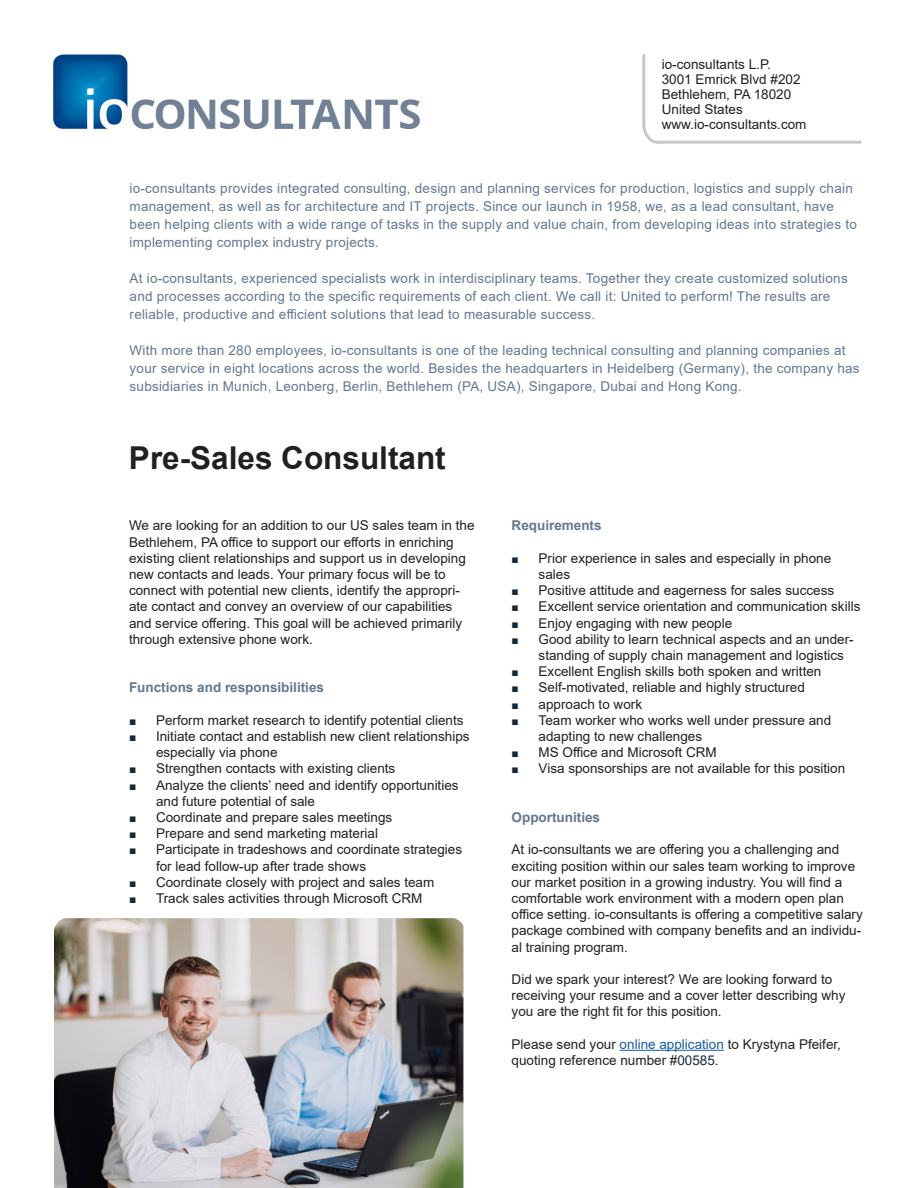
<style>
.page{position:relative;width:918px;height:1188px;background:#fff}
.page>*{position:absolute;margin:0;border:0;box-sizing:border-box;transform-origin:0 0}
.t1{font:700 31.5px "Arial";color:#231f20}
.t2{font:13.5px/16.2px "Arial";color:#231f20}
.t3{font:13.5px/18px "Arial";letter-spacing:.02em;color:#637791}
.t4{font:700 13.5px "Arial";color:#637791}
.s1{font-size:12px;color:#172938}
.s2{color:#175d9e}
.s3{color:#172938}
</style>
<div class="page">
<svg style="left:642px;top:54px;width:220px;height:90px"></svg>
<img style="left:53px;top:54px;width:367px;height:76px">
<hr style="left:620px;top:1050px;width:104px;height:1px;background:#175d9e">
<img style="left:54px;top:918px;width:409px;height:270px">
<p class="t2" style="left:662px;top:57px;width:146px;line-height:15px">io-consultants L.P.<br>3001 Emrick Blvd #202<br>Bethlehem, PA 18020<br>United States www.io-consultants.com</p>
<p class="t3" style="left:130px;top:179px;width:729px">io-consultants provides integrated consulting, design and planning services for production, logistics and supply chain management, as well as for architecture and IT projects. Since our launch in 1958, we, as a lead consultant, have been helping clients with a wide range of tasks in the supply and value chain, from developing ideas into strategies to implementing complex industry projects.</p>
<p class="t3" style="left:130px;top:269px;width:720px">At io-consultants, experienced specialists work in interdisciplinary teams. Together they create customized solutions and processes according to the specific requirements of each client. We call it: United to perform! The results are reliable, productive and efficient solutions that lead to measurable success.</p>
<p class="t3" style="left:130px;top:341px;width:731px">With more than 280 employees, io-consultants is one of the leading technical consulting and planning companies at your service in eight locations across the world. Besides the headquarters in Heidelberg (Germany), the company has subsidiaries in Munich, Leonberg, Berlin, Bethlehem (PA, USA), Singapore, Dubai and Hong Kong.</p>
<p class="t1" style="left:129px;top:436px;width:318px">Pre-Sales Consultant</p>
<p class="t2" style="left:129px;top:518px;width:347px">We are looking for an addition to our US sales team in the Bethlehem, PA office to support our efforts in enriching existing client relationships and support us in developing new contacts and leads. Your primary focus will be to connect with potential new clients, identify the appropri&shy;ate contact and convey an overview of our capabilities and service offering. This goal will be achieved primarily through extensive phone work.</p>
<p class="t4" style="left:129px;top:678px;width:197px">Functions and responsibilities</p>
<p class="t2" style="left:129px;top:712px;width:336px"><span class="s1">■</span> Perform market research to identify potential clients</p>
<p class="t2" style="left:156px;top:728px;width:315px;text-indent:-27px"><span class="s1">■</span> Initiate contact and establish new client relationships especially via phone</p>
<p class="t2" style="left:129px;top:761px;width:268px"><span class="s1">■</span> Strengthen contacts with existing clients</p>
<p class="t2" style="left:156px;top:777px;width:304px;text-indent:-27px"><span class="s1">■</span> Analyze the clients’ need and identify opportunities and future potential of sale</p>
<p class="t2" style="left:129px;top:809px;width:265px"><span class="s1">■</span> Coordinate and prepare sales meetings</p>
<p class="t2" style="left:129px;top:825px;width:251px"><span class="s1">■</span> Prepare and send marketing material</p>
<p class="t2" style="left:156px;top:842px;width:308px;text-indent:-27px"><span class="s1">■</span> Participate in tradeshows and coordinate strategies for lead follow-up after trade shows</p>
<p class="t2" style="left:129px;top:874px;width:307px"><span class="s1">■</span> Coordinate closely with project and sales team</p>
<p class="t2" style="left:129px;top:890px;width:295px"><span class="s1">■</span> Track sales activities through Microsoft CRM</p>
<p class="t4" style="left:512px;top:516px;width:92px">Requirements</p>
<p class="t2" style="left:539px;top:550px;width:294px;text-indent:-27px"><span class="s1">■</span> Prior experience in sales and especially in phone sales</p>
<p class="t2" style="left:512px;top:582px;width:324px"><span class="s1">■</span> Positive attitude and eagerness for sales success</p>
<p class="t2" style="left:512px;top:599px;width:350px"><span class="s1">■</span> Excellent service orientation and communication skills</p>
<p class="t2" style="left:512px;top:615px;width:222px"><span class="s1">■</span> Enjoy engaging with new people</p>
<p class="t2" style="left:539px;top:631px;width:317px;text-indent:-27px"><span class="s1">■</span> Good ability to learn technical aspects and an under&shy;standing of supply chain management and logistics</p>
<p class="t2" style="left:512px;top:663px;width:311px"><span class="s1">■</span> Excellent English skills both spoken and written</p>
<p class="t2" style="left:512px;top:680px;width:295px"><span class="s1">■</span> Self-motivated, reliable and highly structured</p>
<p class="t2" style="left:512px;top:696px;width:132px"><span class="s1">■</span> approach to work</p>
<p class="t2" style="left:539px;top:712px;width:294px;text-indent:-27px"><span class="s1">■</span> Team worker who works well under pressure and adapting to new challenges</p>
<p class="t2" style="left:512px;top:744px;width:207px"><span class="s1">■</span> MS Office and Microsoft CRM</p>
<p class="t2" style="left:512px;top:761px;width:335px"><span class="s1">■</span> Visa sponsorships are not available for this position</p>
<p class="t4" style="left:512px;top:808px;width:90px">Opportunities</p>
<p class="t2" style="left:512px;top:842px;width:353px">At io-consultants we are offering you a challenging and exciting position within our sales team working to improve our market position in a growing industry. You will find a comfortable work environment with a modern open plan office setting. io-consultants is offering a competitive salary package combined with company benefits and an individu&shy;al training program.</p>
<p class="t2" style="left:512px;top:971px;width:335px">Did we spark your interest? We are looking forward to receiving your resume and a cover letter describing why you are the right fit for this position.</p>
<p class="t2" style="left:512px;top:1036px;width:331px">Please send your <span class="s2">online application</span> to Krystyna Pfeifer, quoting reference number #<span class="s3">00585</span>.</p>
</div>
